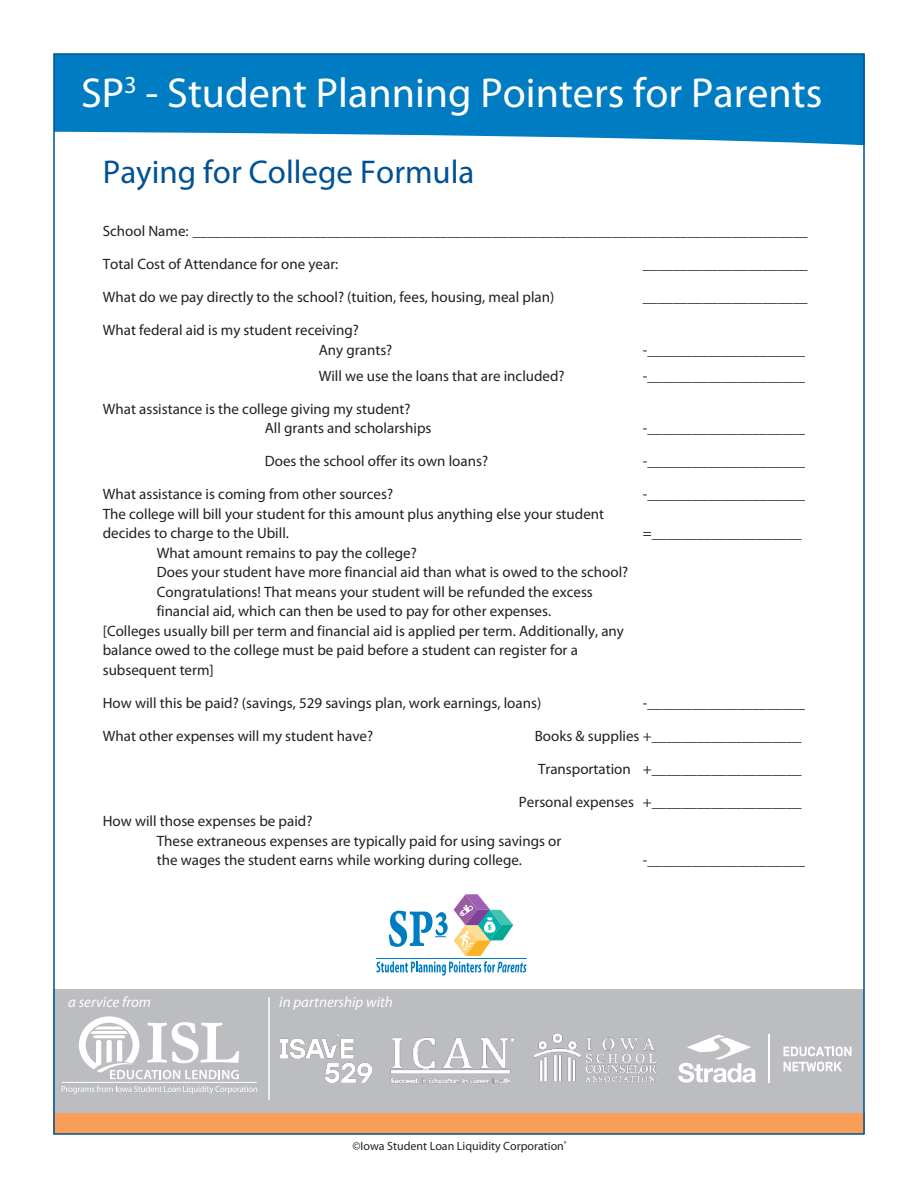
<style>
.page{position:relative;width:918px;height:1188px;background:#fff}
.page>*{position:absolute;margin:0;border:0;box-sizing:border-box;transform-origin:0 0}
.t1{font:42px "Myriad Pro";color:#fff}
.t2{font:33px "Myriad Pro";color:#005294}
.t3{font:15px/19.5px "Myriad Pro";color:#231f20}
.t4{font:italic 15px "Myriad Pro";color:#fff}
.t5{font:12px "Myriad Pro";color:#231f20}
</style>
<div class="page">
<svg style="left:56px;top:56px;width:806px;height:89px;background:#1888c7"></svg>
<div style="left:53px;top:1113px;width:812px;height:21px;background:#f89e58"></div>
<svg style="left:376px;top:894px;width:151px;height:82px"></svg>
<div style="left:53px;top:989px;width:811px;height:124px;background:#bcbdc0"></div>
<img style="left:390px;top:1037px;width:125px;height:47px">
<svg style="left:784px;top:1047px;width:67px;height:9px"></svg>
<svg style="left:784px;top:1062px;width:58px;height:9px"></svg>
<svg style="left:678px;top:1035px;width:78px;height:48px"></svg>
<hr style="left:769px;top:1034px;width:1px;height:49px;background:#fff">
<hr style="left:268px;top:997px;width:2px;height:103px;background:#fff">
<img style="left:534px;top:1033px;width:123px;height:50px">
<svg style="left:79px;top:1016px;width:160px;height:63px"></svg>
<hr style="left:62px;top:1082px;width:195px;height:1px;background:#fff">
<svg style="left:62px;top:1086px;width:195px;height:8px"></svg>
<img style="left:280px;top:1034px;width:92px;height:48px">
<h1 class="t1" style="left:81px;top:67px;width:743px">SP<sup>3</sup> - Student Planning Pointers for Parents</h1>
<h2 class="t2" style="left:103px;top:151px;width:373px">Paying for College Formula</h2>
<p class="t3" style="left:103px;top:221px;width:707px">School Name: __________________________________________________________________________________</p>
<p class="t3" style="left:103px;top:254px;width:237px">Total Cost of Attendance for one year:</p>
<p class="t3" style="left:643px;top:254px;width:167px">______________________</p>
<p class="t3" style="left:103px;top:287px;width:453px">What do we pay directly to the school? (tuition, fees, housing, meal plan)</p>
<p class="t3" style="left:643px;top:287px;width:167px">______________________</p>
<p class="t3" style="left:319px;top:320px;width:75px;text-indent:-216px">What federal aid is my student receiving?<br>Any grants?</p>
<p class="t3" style="left:643px;top:339px;width:164px">-_____________________</p>
<p class="t3" style="left:319px;top:366px;width:247px">Will we use the loans that are included?</p>
<p class="t3" style="left:643px;top:366px;width:164px">-_____________________</p>
<p class="t3" style="left:265px;top:399px;width:168px;text-indent:-162px">What assistance is the college giving my student?<br>All grants and scholarships</p>
<p class="t3" style="left:643px;top:418px;width:164px">-_____________________</p>
<p class="t3" style="left:265px;top:451px;width:225px">Does the school offer its own loans?</p>
<p class="t3" style="left:643px;top:451px;width:164px">-_____________________</p>
<p class="t3" style="left:103px;top:484px;width:292px">What assistance is coming from other sources?</p>
<p class="t3" style="left:643px;top:484px;width:164px">-_____________________</p>
<p class="t3" style="left:103px;top:504px;width:503px">The college will bill your student for this amount plus anything else your student decides to charge to the Ubill.</p>
<p class="t3" style="left:643px;top:523px;width:160px">=____________________</p>
<p class="t3" style="left:157px;top:543px;width:262px">What amount remains to pay the college?</p>
<p class="t3" style="left:157px;top:562px;width:473px">Does your student have more financial aid than what is owed to the school?</p>
<p class="t3" style="left:157px;top:582px;width:438px">Congratulations! That means your student will be refunded the excess</p>
<p class="t3" style="left:157px;top:601px;width:396px">financial aid, which can then be used to pay for other expenses.</p>
<p class="t3" style="left:103px;top:621px;width:523px">[Colleges usually bill per term and financial aid is applied per term. Additionally, any</p>
<p class="t3" style="left:103px;top:640px;width:477px">balance owed to the college must be paid before a student can register for a</p>
<p class="t3" style="left:103px;top:660px;width:113px">subsequent term]</p>
<p class="t3" style="left:103px;top:693px;width:440px">How will this be paid? (savings, 529 savings plan, work earnings, loans)</p>
<p class="t3" style="left:643px;top:693px;width:164px">-_____________________</p>
<p class="t3" style="left:103px;top:726px;width:272px">What other expenses will my student have?</p>
<p class="t3" style="left:535px;top:726px;width:268px">Books &amp; supplies +____________________</p>
<p class="t3" style="left:538px;top:759px;width:265px">Transportation +____________________</p>
<p class="t3" style="left:519px;top:792px;width:284px">Personal expenses +____________________</p>
<p class="t3" style="left:157px;top:811px;width:406px;text-indent:-54px">How will those expenses be paid?<br>These extraneous expenses are typically paid for using savings or the wages the student earns while working during college.</p>
<p class="t3" style="left:643px;top:850px;width:164px">-_____________________</p>
<p class="t4" style="left:68px;top:993px;width:84px">a service from</p>
<p class="t4" style="left:279px;top:993px;width:115px">in partnership with</p>
<p class="t5" style="left:352px;top:1138px;width:216px">©Iowa Student Loan Liquidity Corporation<sup>®</sup></p>
</div>
